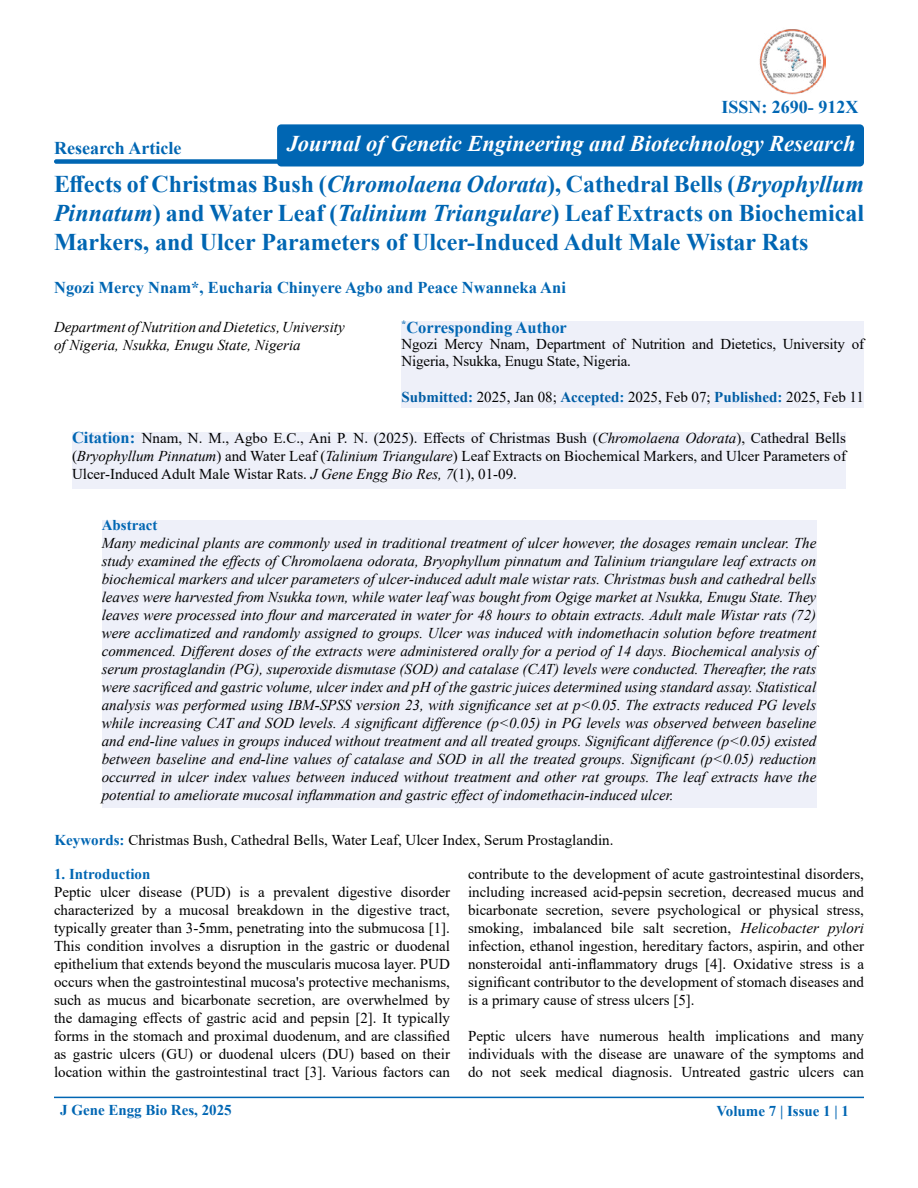
<style>
.page{position:relative;width:918px;height:1188px;background:#fff}
.page>*{position:absolute;margin:0;border:0;box-sizing:border-box;transform-origin:0 0}
.t1{font:700 24px/28.8px "Times New Roman";color:#0066b3;text-align:justify}
.t2{font:italic 700 22.5px "Times New Roman";color:#fff}
.t3{font:700 18px "Times New Roman";color:#0066b3}
.t4{font:700 16.5px "Times New Roman";color:#0066b3}
.t5{font:15px/18px "Times New Roman";color:#000;text-align:justify}
.t6{font:italic 15px/18px "Times New Roman";color:#000}
.t7{font:700 15px "Times New Roman";color:#0066b3}
.s1{font-style:italic}
.s2{font-weight:700;color:#005da4}
.s3{font-weight:700;color:#0066b3}
.s4{font-weight:700;font-size:16.5px;color:#0066b3}
</style>
<div class="page">
<div style="left:54px;top:159px;width:523px;height:5px;background:#0066b3;border-radius:2px"></div>
<hr style="left:54px;top:1097px;width:810px;height:1px;background:#0066b3">
<div style="left:402px;top:321px;width:462px;height:87px;background:#eef0f9"></div>
<div style="left:72px;top:432px;width:774px;height:57px;background:#eef0f9"></div>
<div style="left:102px;top:520px;width:714px;height:288px;background:#eef0f9"></div>
<div style="left:277px;top:124px;width:587px;height:43px;background:#0066b3;border-radius:4px"></div>
<img style="left:759px;top:29px;width:66px;height:65px">
<p class="t3" style="left:54px;top:135px;width:129px">Research Article</p>
<p class="t3" style="left:721px;top:94px;width:138px">ISSN: 2690- 912X</p>
<h2 class="t2" style="left:287px;top:128px;width:570px">Journal of Genetic Engineering and Biotechnology Research</h2>
<h1 class="t1" style="left:54px;top:169px;width:812px">Effects of Christmas Bush (<span class="s1">Chromolaena Odorata</span>), Cathedral Bells (<span class="s1">Bryophyllum Pinnatum</span>) and Water Leaf (<span class="s1">Talinium Triangulare</span>) Leaf Extracts on Biochemical Markers, and Ulcer Parameters of Ulcer-Induced Adult Male Wistar Rats</h1>
<p class="t4" style="left:54px;top:275px;width:513px">Ngozi Mercy Nnam*, Eucharia Chinyere Agbo and Peace Nwanneka Ani</p>
<p class="t4" style="left:402px;top:315px;width:167px"><sup>*</sup>Corresponding Author</p>
<p class="t5" style="left:402px;top:335px;width:464px;line-height:16.5px">Ngozi Mercy Nnam, Department of Nutrition and Dietetics, University of<br>Nigeria, Nsukka, Enugu State, Nigeria.</p>
<p class="t5" style="left:402px;top:387px;width:464px"><span class="s2">Submitted</span><span class="s3">:</span> 2025, Jan 08; <span class="s2">Accepted</span><span class="s3">:</span> 2025, Feb 07; <span class="s2">Published</span><span class="s3">:</span> 2025, Feb 11</p>
<p class="t5" style="left:72px;top:429px;width:776px"><span class="s4">Citation:</span> Nnam, N. M., Agbo E.C., Ani P. N. (2025). Effects of Christmas Bush (<span class="s1">Chromolaena Odorata</span>), Cathedral Bells (<span class="s1">Bryophyllum Pinnatum</span>) and Water Leaf (<span class="s1">Talinium Triangulare</span>) Leaf Extracts on Biochemical Markers, and Ulcer Parameters of Ulcer-Induced Adult Male Wistar Rats. <span class="s1">J Gene Engg Bio Res, 7</span>(1), 01-09.</p>
<p class="t6" style="left:54px;top:317px;width:292px">Department of Nutrition and Dietetics, University of Nigeria, Nsukka, Enugu State, Nigeria</p>
<p class="t7" style="left:102px;top:514px;width:57px">Abstract</p>
<p class="t6" style="left:102px;top:534px;width:716px;text-align:justify">Many medicinal plants are commonly used in traditional treatment of ulcer however, the dosages remain unclear. The study examined the effects of Chromolaena odorata, Bryophyllum pinnatum and Talinium triangulare leaf extracts on biochemical markers and ulcer parameters of ulcer-induced adult male wistar rats. Christmas bush and cathedral bells leaves were harvested from Nsukka town, while water leaf was bought from Ogige market at Nsukka, Enugu State. They leaves were processed into flour and marcerated in water for 48 hours to obtain extracts. Adult male Wistar rats (72) were acclimatized and randomly assigned to groups. Ulcer was induced with indomethacin solution before treatment commenced. Different doses of the extracts were administered orally for a period of 14 days. Biochemical analysis of serum prostaglandin (PG), superoxide dismutase (SOD) and catalase (CAT) levels were conducted. Thereafter, the rats were sacrificed and gastric volume, ulcer index and pH of the gastric juices determined using standard assay. Statistical analysis was performed using IBM-SPSS version 23, with significance set at p&lt;0.05. The extracts reduced PG levels while increasing CAT and SOD levels. A significant difference (p&lt;0.05) in PG levels was observed between baseline and end-line values in groups induced without treatment and all treated groups. Significant difference (p&lt;0.05) existed between baseline and end-line values of catalase and SOD in all the treated groups. Significant (p&lt;0.05) reduction occurred in ulcer index values between induced without treatment and other rat groups. The leaf extracts have the potential to ameliorate mucosal inflammation and gastric effect of indomethacin-induced ulcer.</p>
<p class="t5" style="left:55px;top:830px;width:560px"><span class="s3">Keywords:</span> Christmas Bush, Cathedral Bells, Water Leaf, Ulcer Index, Serum Prostaglandin.</p>
<p class="t7" style="left:54px;top:863px;width:98px">1. Introduction</p>
<p class="t5" style="left:54px;top:882px;width:398px">Peptic ulcer disease (PUD) is a prevalent digestive disorder characterized by a mucosal breakdown in the digestive tract, typically greater than 3-5mm, penetrating into the submucosa [1].<br>This condition involves a disruption in the gastric or duodenal epithelium that extends beyond the muscularis mucosa layer. PUD occurs when the gastrointestinal mucosa's protective mechanisms, such as mucus and bicarbonate secretion, are overwhelmed by the damaging effects of gastric acid and pepsin [2]. It typically forms in the stomach and proximal duodenum, and are classified as gastric ulcers (GU) or duodenal ulcers (DU) based on their location within the gastrointestinal tract [3]. Various factors can</p>
<p class="t5" style="left:468px;top:864px;width:398px">contribute to the development of acute gastrointestinal disorders, including increased acid-pepsin secretion, decreased mucus and bicarbonate secretion, severe psychological or physical stress, smoking, imbalanced bile salt secretion, <span class="s1">Helicobacter pylori </span>infection, ethanol ingestion, hereditary factors, aspirin, and other nonsteroidal anti-inflammatory drugs [4]. Oxidative stress is a significant contributor to the development of stomach diseases and is a primary cause of stress ulcers [5].</p>
<p class="t5" style="left:468px;top:1026px;width:398px">Peptic ulcers have numerous health implications and many individuals with the disease are unaware of the symptoms and do not seek medical diagnosis. Untreated gastric ulcers can</p>
<p class="t7" style="left:60px;top:1100px;width:173px">J Gene Engg Bio Res, 2025</p>
<p class="t7" style="left:716px;top:1100px;width:134px">Volume 7 | Issue 1 | 1</p>
</div>
